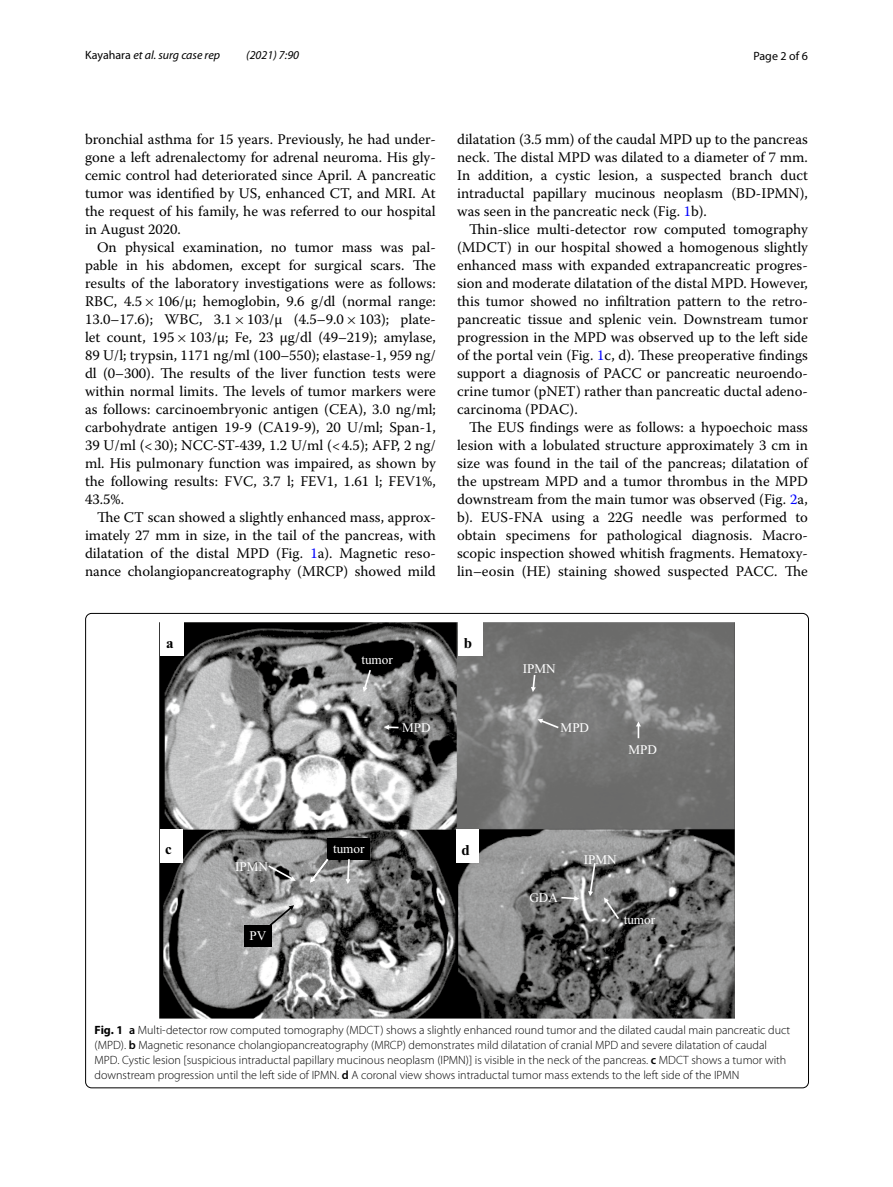
<style>
.page{position:relative;width:893px;height:1187px;background:#fff}
.page>*{position:absolute;margin:0;border:0;box-sizing:border-box;transform-origin:0 0}
.t1{font:23.4px "Times New Roman";color:#000}
.t2{font:700 15px "Times New Roman";color:#000}
.t3{font:14.7px/18px "Warnock Pro";color:#000;text-align:justify}
.t4{font:13.2px "Times New Roman";color:#fff}
.t5{font:300 12px/15px "Myriad Pro";color:#000}
.t6{font:italic 12px "Myriad Pro";color:#000}
.t7{font:12px "Myriad Pro";color:#000}
.s1{font-style:normal}
.s2{font-family:"MTSY"}
.s3{color:#00f}
.s4{font-weight:700}
.s5{font-weight:600}
</style>
<div class="page">
<img style="left:160px;top:622px;width:574px;height:396px">
<div style="left:162px;top:622px;width:21px;height:34px;background:#fff"></div>
<div style="left:460px;top:622px;width:22px;height:34px;background:#fff"></div>
<div style="left:161px;top:828px;width:22px;height:34px;background:#fff"></div>
<div style="left:161px;top:622px;width:21px;height:34px;background:#fff"></div>
<div style="left:459px;top:622px;width:22px;height:34px;background:#fff"></div>
<div style="left:160px;top:828px;width:21px;height:34px;background:#fff"></div>
<div style="left:456px;top:829px;width:23px;height:34px;background:#fff"></div>
<svg style="left:538px;top:718px;width:22px;height:11px"></svg>
<svg style="left:636px;top:721px;width:5px;height:17px"></svg>
<svg style="left:531px;top:673px;width:5px;height:19px"></svg>
<div style="left:328px;top:837px;width:42px;height:22px;background:#000"></div>
<svg style="left:604px;top:897px;width:17px;height:23px"></svg>
<svg style="left:560px;top:895px;width:19px;height:5px"></svg>
<svg style="left:588px;top:861px;width:9px;height:35px"></svg>
<svg style="left:363px;top:668px;width:9px;height:24px"></svg>
<svg style="left:384px;top:724px;width:15px;height:5px"></svg>
<div style="left:244px;top:925px;width:28px;height:21px;background:#000"></div>
<svg style="left:263px;top:905px;width:31px;height:26px"></svg>
<svg style="left:310px;top:856px;width:20px;height:26px"></svg>
<svg style="left:346px;top:859px;width:5px;height:25px"></svg>
<svg style="left:266px;top:863px;width:30px;height:18px"></svg>
<p class="t6" style="left:85px;top:48px;width:137px"><span class="s1">Kayahara</span> et al. surg case rep</p>
<p class="t6" style="left:246px;top:48px;width:54px">(2021) 7:90</p>
<p class="t7" style="left:753px;top:48px;width:56px">Page 2 of 6</p>
<p class="t3" style="left:85px;top:130px;width:352px">bronchial asthma for 15 years. Previously, he had under&shy;gone a left adrenalectomy for adrenal neuroma. His gly&shy;cemic control had deteriorated since April. A pancreatic tumor was identified by US, enhanced CT, and MRI. At the request of his family, he was referred to our hospital in August 2020.</p>
<p class="t3" style="left:85px;top:238px;width:352px;text-indent:12px">On physical examination, no tumor mass was pal&shy;pable in his abdomen, except for surgical scars. The results of the laboratory investigations were as follows:<br>RBC, 4.5<span class="s2">×</span>106/μ; hemoglobin, 9.6 g/dl (normal range:<br>13.0–17.6); WBC, 3.1<span class="s2">×</span>103/μ (4.5–9.0<span class="s2">×</span>103); plate&shy;let count, 195<span class="s2">×</span>103/μ; Fe, 23 μg/dl (49–219); amylase, 89 U/l; trypsin, 1171 ng/ml (100–550); elastase-1, 959 ng/ dl (0–300). The results of the liver function tests were within normal limits. The levels of tumor markers were as follows: carcinoembryonic antigen (CEA), 3.0 ng/ml; carbohydrate antigen 19-9 (CA19-9), 20 U/ml; Span-1, 39 U/ml (&lt;30); NCC-ST-439, 1.2 U/ml (&lt;4.5); AFP, 2 ng/ ml. His pulmonary function was impaired, as shown by the following results: FVC, 3.7 l; FEV1, 1.61 l; FEV1%, 43.5%.</p>
<p class="t3" style="left:85px;top:508px;width:352px;text-indent:12px">The CT scan showed a slightly enhanced mass, approx&shy;imately 27 mm in size, in the tail of the pancreas, with dilatation of the distal MPD (Fig. <span class="s3">1</span>a). Magnetic reso&shy;nance cholangiopancreatography (MRCP) showed mild</p>
<p class="t3" style="left:457px;top:130px;width:352px">dilatation (3.5 mm) of the caudal MPD up to the pancreas neck. The distal MPD was dilated to a diameter of 7 mm.<br>In addition, a cystic lesion, a suspected branch duct intraductal papillary mucinous neoplasm (BD-IPMN), was seen in the pancreatic neck (Fig. <span class="s3">1</span>b).</p>
<p class="t3" style="left:457px;top:220px;width:352px;text-indent:12px">Thin-slice multi-detector row computed tomography (MDCT) in our hospital showed a homogenous slightly enhanced mass with expanded extrapancreatic progres&shy;sion and moderate dilatation of the distal MPD. However, this tumor showed no infiltration pattern to the retro&shy;pancreatic tissue and splenic vein. Downstream tumor progression in the MPD was observed up to the left side of the portal vein (Fig. <span class="s3">1</span>c, d). These preoperative findings support a diagnosis of PACC or pancreatic neuroendo&shy;crine tumor (pNET) rather than pancreatic ductal adeno&shy;carcinoma (PDAC).</p>
<p class="t3" style="left:457px;top:418px;width:352px;text-indent:12px">The EUS findings were as follows: a hypoechoic mass lesion with a lobulated structure approximately 3 cm in size was found in the tail of the pancreas; dilatation of the upstream MPD and a tumor thrombus in the MPD downstream from the main tumor was observed (Fig. <span class="s3">2</span>a, b). EUS-FNA using a 22G needle was performed to obtain specimens for pathological diagnosis. Macro&shy;scopic inspection showed whitish fragments. Hematoxy&shy;lin–eosin (HE) staining showed suspected PACC. The</p>
<h1 class="t1" style="left:167px;top:624px;width:12px">a</h1>
<h1 class="t1" style="left:465px;top:624px;width:13px">b</h1>
<p class="t2" style="left:166px;top:632px;width:9px">a</p>
<p class="t2" style="left:464px;top:632px;width:10px">b</p>
<p class="t4" style="left:361px;top:651px;width:33px">tumor</p>
<p class="t4" style="left:402px;top:718px;width:30px">MPD</p>
<h1 class="t1" style="left:167px;top:830px;width:12px">c</h1>
<p class="t2" style="left:165px;top:838px;width:8px">c</p>
<p class="t2" style="left:461px;top:839px;width:10px">d</p>
<p class="t4" style="left:333px;top:839px;width:33px">tumor</p>
<p class="t4" style="left:235px;top:857px;width:34px">IPMN</p>
<p class="t4" style="left:249px;top:927px;width:18px">PV</p>
<p class="t4" style="left:523px;top:659px;width:34px">IPMN</p>
<p class="t4" style="left:561px;top:719px;width:30px">MPD</p>
<p class="t4" style="left:629px;top:740px;width:30px">MPD</p>
<p class="t4" style="left:529px;top:888px;width:30px">GDA</p>
<p class="t4" style="left:584px;top:850px;width:34px">IPMN</p>
<p class="t4" style="left:624px;top:910px;width:33px">tumor</p>
<p class="t5" style="left:95px;top:1022px;width:697px"><span class="s4">Fig. 1</span> <span class="s5">a</span> Multi-detector row computed tomography (MDCT) shows a slightly enhanced round tumor and the dilated caudal main pancreatic duct (MPD). <span class="s5">b</span> Magnetic resonance cholangiopancreatography (MRCP) demonstrates mild dilatation of cranial MPD and severe dilatation of caudal MPD. Cystic lesion [suspicious intraductal papillary mucinous neoplasm (IPMN)] is visible in the neck of the pancreas. <span class="s5">c</span> MDCT shows a tumor with downstream progression until the left side of IPMN. <span class="s5">d</span> A coronal view shows intraductal tumor mass extends to the left side of the IPMN</p>
</div>
